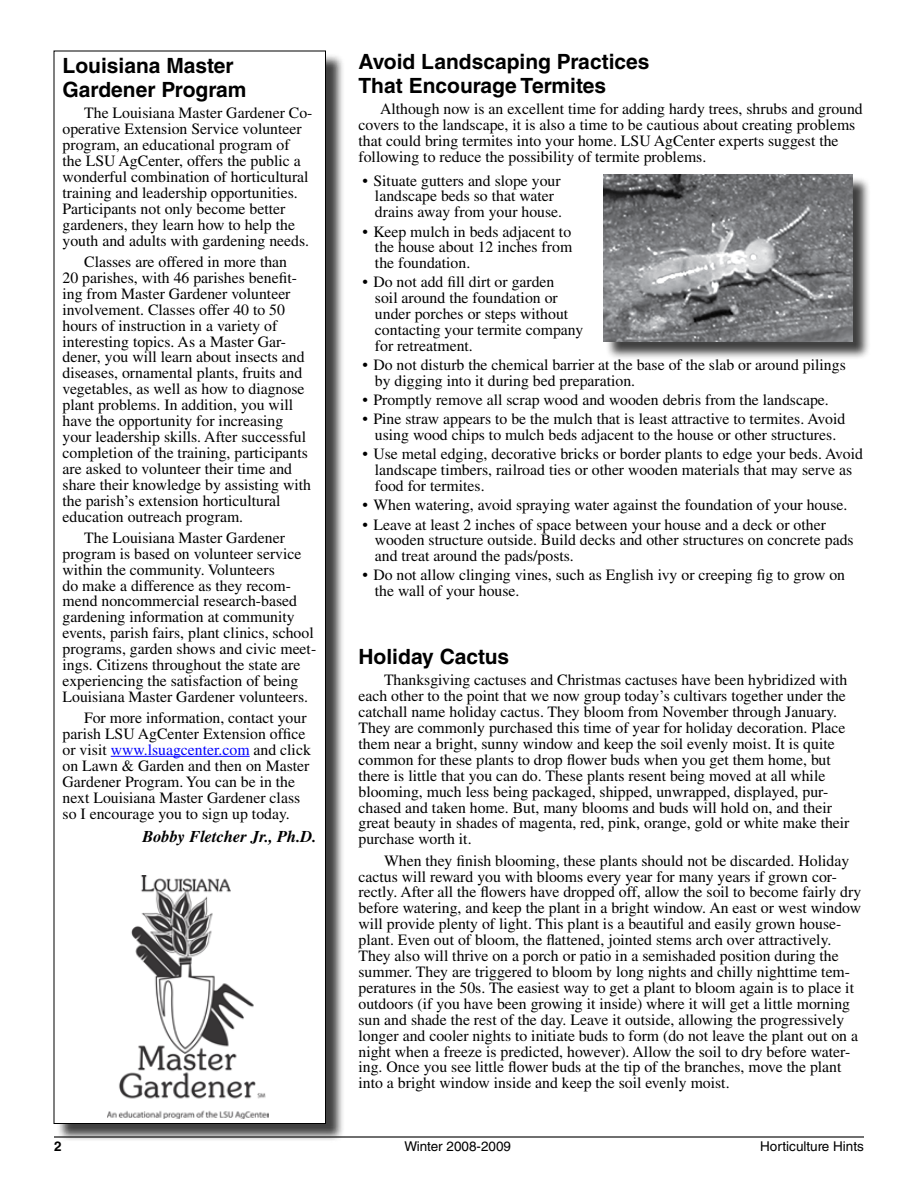
<style>
.page{position:relative;width:918px;height:1188px;background:#fff}
.page>*{position:absolute;margin:0;border:0;box-sizing:border-box;transform-origin:0 0}
.t1{font:700 21px/24px "Helvetica LT Std";color:#000}
.t2{font:italic 700 16.5px "Times LT Std";color:#000}
.t3{font:15.75px/15.9px "Times LT Std";color:#000}
.t4{font:13.5px "Helvetica LT Std";color:#000}
.t5{font:700 13.5px "Helvetica LT Std";color:#000}
.s1{color:#00f}
</style>
<div class="page">
<hr style="left:54px;top:1136px;width:810px;height:2px;background:#000">
<div style="left:56px;top:53px;width:289px;height:1090px;background:#000;opacity:.75"></div>
<div style="left:54px;top:51px;width:272px;height:1073px;background:#fff"></div>
<hr style="left:111px;top:756px;width:139px;height:1px;background:#00f">
<img style="left:108px;top:876px;width:161px;height:242px">
<div style="left:605px;top:176px;width:266px;height:184px;background:#000;opacity:.75"></div>
<img style="left:603px;top:174px;width:249px;height:168px">
<h1 class="t1" style="left:63px;top:53px;width:185px">Louisiana Master<br>Gardener Program</h1>
<p class="t3" style="left:63px;top:105px;width:251px;text-indent:22px">The Louisiana Master Gardener Co&shy;operative Extension Service volunteer program, an educational program of the LSU AgCenter, offers the public a wonderful combination of horticultural training and leadership opportunities.<br>Participants not only become better gardeners, they learn how to help the youth and adults with gardening needs.</p>
<p class="t3" style="left:63px;top:254px;width:250px;text-indent:22px">Classes are offered in more than<br>20 parishes, with 46 parishes benefit&shy;ing from Master Gardener volunteer involvement. Classes offer 40 to 50 hours of instruction in a variety of interesting topics. As a Master Gar&shy;dener, you will learn about insects and diseases, ornamental plants, fruits and vegetables, as well as how to diagnose plant problems. In addition, you will have the opportunity for increasing your leadership skills. After successful completion of the training, participants are asked to volunteer their time and share their knowledge by assisting with the parish’s extension horticultural education outreach program.</p>
<p class="t3" style="left:63px;top:530px;width:255px;text-indent:22px">The Louisiana Master Gardener program is based on volunteer service within the community. Volunteers<br>do make a difference as they recom&shy;mend noncommercial research-based gardening information at community events, parish fairs, plant clinics, school programs, garden shows and civic meet&shy;ings. Citizens throughout the state are experiencing the satisfaction of being Louisiana Master Gardener volunteers.</p>
<p class="t3" style="left:63px;top:710px;width:250px;text-indent:22px">For more information, contact your parish LSU AgCenter Extension office or visit <span class="s1">www.lsuagcenter.com</span> and click on Lawn &amp; Garden and then on Master Gardener Program. You can be in the next Louisiana Master Gardener class so I encourage you to sign up today.</p>
<p class="t2" style="left:142px;top:827px;width:176px">Bobby Fletcher Jr., Ph.D.</p>
<h1 class="t1" style="left:358px;top:49px;width:293px">Avoid Landscaping Practices<br>That Encourage Termites</h1>
<p class="t3" style="left:359px;top:101px;width:506px;text-indent:22px">Although now is an excellent time for adding hardy trees, shrubs and ground covers to the landscape, it is also a time to be cautious about creating problems that could bring termites into your home. LSU AgCenter experts suggest the following to reduce the possibility of termite problems.</p>
<p class="t3" style="left:375px;top:172px;width:189px;text-indent:-13px">• Situate gutters and slope your landscape beds so that water drains away from your house.</p>
<p class="t3" style="left:375px;top:223px;width:199px;text-align:justify;text-indent:-13px">• Keep mulch in beds adjacent to the house about 12 inches from the foundation.</p>
<p class="t3" style="left:375px;top:274px;width:210px;text-indent:-13px">• Do not add fill dirt or garden<br>soil around the foundation or under porches or steps without contacting your termite company for retreatment.</p>
<p class="t3" style="left:375px;top:357px;width:472px;text-indent:-13px">• Do not disturb the chemical barrier at the base of the slab or around pilings by digging into it during bed preparation.</p>
<p class="t3" style="left:362px;top:392px;width:468px">• Promptly remove all scrap wood and wooden debris from the landscape.</p>
<p class="t3" style="left:362px;top:411px;width:484px;text-align:center">• Pine straw appears to be the mulch that is least attractive to termites. Avoid using wood chips to mulch beds adjacent to the house or other structures.</p>
<p class="t3" style="left:375px;top:446px;width:490px;text-indent:-13px">• Use metal edging, decorative bricks or border plants to edge your beds. Avoid landscape timbers, railroad ties or other wooden materials that may serve as food for termites.</p>
<p class="t3" style="left:362px;top:497px;width:487px">• When watering, avoid spraying water against the foundation of your house.</p>
<p class="t3" style="left:375px;top:516px;width:480px;text-indent:-13px">• Leave at least 2 inches of space between your house and a deck or other wooden structure outside. Build decks and other structures on concrete pads and treat around the pads/posts.</p>
<p class="t3" style="left:375px;top:567px;width:472px;text-indent:-13px">• Do not allow clinging vines, such as English ivy or creeping fig to grow on the wall of your house.</p>
<h1 class="t1" style="left:358px;top:644px;width:152px">Holiday Cactus</h1>
<p class="t3" style="left:359px;top:672px;width:493px;text-indent:25px">Thanksgiving cactuses and Christmas cactuses have been hybridized with each other to the point that we now group today’s cultivars together under the catchall name holiday cactus. They bloom from November through January.<br>They are commonly purchased this time of year for holiday decoration. Place them near a bright, sunny window and keep the soil evenly moist. It is quite common for these plants to drop flower buds when you get them home, but there is little that you can do. These plants resent being moved at all while blooming, much less being packaged, shipped, unwrapped, displayed, pur&shy;chased and taken home. But, many blooms and buds will hold on, and their great beauty in shades of magenta, red, pink, orange, gold or white make their purchase worth it.</p>
<p class="t3" style="left:359px;top:852px;width:504px;text-indent:25px">When they finish blooming, these plants should not be discarded. Holiday cactus will reward you with blooms every year for many years if grown cor&shy;rectly. After all the flowers have dropped off, allow the soil to become fairly dry before watering, and keep the plant in a bright window. An east or west window will provide plenty of light. This plant is a beautiful and easily grown house&shy;plant. Even out of bloom, the flattened, jointed stems arch over attractively.<br>They also will thrive on a porch or patio in a semishaded position during the summer. They are triggered to bloom by long nights and chilly nighttime tem&shy;peratures in the 50s. The easiest way to get a plant to bloom again is to place it outdoors (if you have been growing it inside) where it will get a little morning sun and shade the rest of the day. Leave it outside, allowing the progressively longer and cooler nights to initiate buds to form (do not leave the plant out on a night when a freeze is predicted, however). Allow the soil to dry before water&shy;ing. Once you see little flower buds at the tip of the branches, move the plant into a bright window inside and keep the soil evenly moist.</p>
<p class="t5" style="left:54px;top:1138px;width:9px">2</p>
<p class="t4" style="left:404px;top:1139px;width:108px">Winter 2008-2009</p>
<p class="t4" style="left:760px;top:1139px;width:105px">Horticulture Hints</p>
</div>
